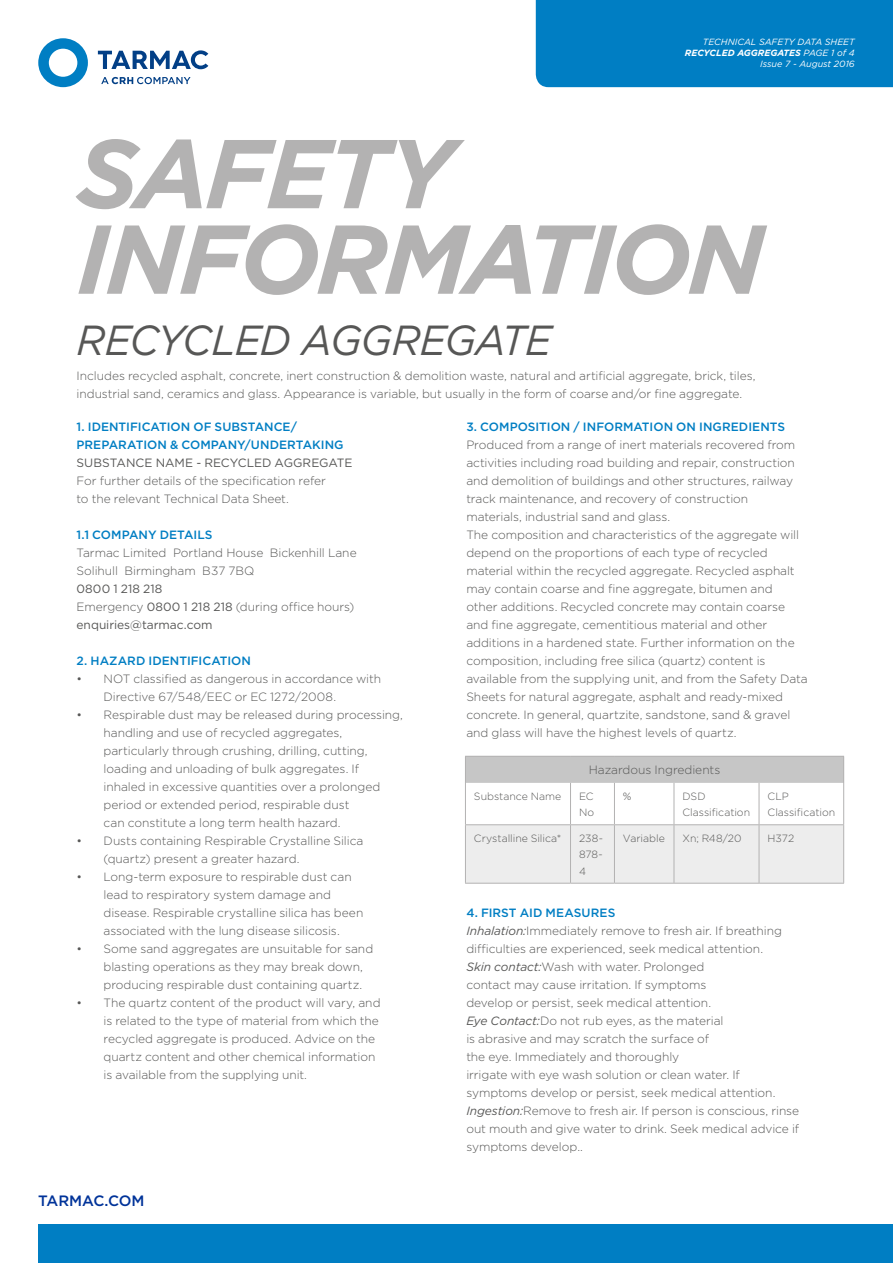
<style>
.page{position:relative;width:893px;height:1263px;background:#fff}
.page>*{position:absolute;margin:0;border:0;box-sizing:border-box;transform-origin:0 0}
.t1{font:italic 700 97.5px/85.5px "Gotham";letter-spacing:-.04em;color:#b3b2b2}
.t2{font:italic 42px "Gotham";letter-spacing:-.03em;color:#575756;scale:.96 1}
.t3{font:500 15px "Gotham";color:#039}
.t4{font:300 12px/18px "Gotham";letter-spacing:-.005em;color:#575756}
.t5{font:500 12px/18px "Gotham";letter-spacing:.005em;color:#007ec3}
.t6{font:12px/18px "Gotham";color:#575756}
.t7{font:300 10.5px/16.5px "Gotham";color:#575756}
.t8{font:italic 9px/10.8px "Gotham";color:#fff;text-align:right}
.s1{font-weight:700}
.s2{font-weight:300}
.s3{font-weight:500;color:#007ec3}
.s4{font-weight:400;font-style:italic}
</style>
<div class="page">
<div style="left:38px;top:1225px;width:855px;height:38px;background:#007ec3"></div>
<svg style="left:101px;top:77px;width:90px;height:7px"></svg>
<svg style="left:98px;top:50px;width:110px;height:19px"></svg>
<svg style="left:38px;top:38px;width:50px;height:49px"></svg>
<div style="left:536px;top:0;width:357px;height:87px;background:#007ec3"></div>
<hr style="left:465px;top:756px;width:105px;height:1px;background:#b3b2b2">
<hr style="left:570px;top:756px;width:44px;height:1px;background:#b3b2b2">
<hr style="left:614px;top:756px;width:60px;height:1px;background:#b3b2b2">
<hr style="left:674px;top:756px;width:85px;height:1px;background:#b3b2b2">
<hr style="left:759px;top:756px;width:85px;height:1px;background:#b3b2b2">
<svg style="left:465px;top:757px;width:379px;height:126px"></svg>
<hr style="left:465px;top:783px;width:1px;height:41px;background:#b3b2b2">
<hr style="left:570px;top:783px;width:1px;height:41px;background:#b3b2b2">
<hr style="left:614px;top:783px;width:1px;height:41px;background:#b3b2b2">
<hr style="left:674px;top:783px;width:1px;height:41px;background:#b3b2b2">
<hr style="left:759px;top:783px;width:1px;height:41px;background:#b3b2b2">
<hr style="left:843px;top:783px;width:1px;height:41px;background:#b3b2b2">
<hr style="left:465px;top:824px;width:105px;height:1px;background:#b3b2b2">
<hr style="left:465px;top:825px;width:1px;height:58px;background:#b3b2b2">
<hr style="left:570px;top:824px;width:44px;height:1px;background:#b3b2b2">
<hr style="left:570px;top:825px;width:1px;height:58px;background:#b3b2b2">
<hr style="left:614px;top:824px;width:60px;height:1px;background:#b3b2b2">
<hr style="left:614px;top:825px;width:1px;height:58px;background:#b3b2b2">
<hr style="left:674px;top:824px;width:85px;height:1px;background:#b3b2b2">
<hr style="left:674px;top:825px;width:1px;height:58px;background:#b3b2b2">
<hr style="left:759px;top:824px;width:85px;height:1px;background:#b3b2b2">
<hr style="left:759px;top:825px;width:1px;height:58px;background:#b3b2b2">
<hr style="left:843px;top:825px;width:1px;height:58px;background:#b3b2b2">
<hr style="left:465px;top:883px;width:105px;height:1px;background:#b3b2b2">
<hr style="left:570px;top:883px;width:44px;height:1px;background:#b3b2b2">
<hr style="left:614px;top:883px;width:60px;height:1px;background:#b3b2b2">
<hr style="left:674px;top:883px;width:85px;height:1px;background:#b3b2b2">
<hr style="left:759px;top:883px;width:85px;height:1px;background:#b3b2b2">
<p class="t8" style="left:685px;top:37px;width:171px">TECHNICAL SAFETY DATA SHEET<br><span class="s1">RECYCLED AGGREGATES</span> PAGE 1 of 4<br>Issue 7 - August 2016</p>
<h1 class="t1" style="left:77px;top:130px;width:689px">SAFETY<br>INFORMATION</h1>
<h2 class="t2" style="left:77px;top:313px;width:496px">RECYCLED AGGREGATE</h2>
<p class="t4" style="left:77px;top:366px;width:680px">Includes recycled asphalt, concrete, inert construction &amp; demolition waste, natural and artificial aggregate, brick, tiles, industrial sand, ceramics and glass. Appearance is variable, but usually in the form of coarse and/or fine aggregate.</p>
<p class="t5" style="left:77px;top:417px;width:269px">1. IDENTIFICATION OF SUBSTANCE/<br>PREPARATION &amp; COMPANY/UNDERTAKING</p>
<p class="t6" style="left:77px;top:453px;width:278px">SUBSTANCE NAME - RECYCLED AGGREGATE</p>
<p class="t4" style="left:77px;top:471px;width:251px">For further details of the specification refer to the relevant Technical Data Sheet.</p>
<p class="t5" style="left:77px;top:525px;width:138px">1.1 COMPANY DETAILS</p>
<p class="t4" style="left:77px;top:543px;width:282px">Tarmac Limited Portland House Bickenhill Lane<br>Solihull Birmingham B37 7BQ</p>
<p class="t6" style="left:77px;top:579px;width:279px">0800 1 218 218<br><span class="s2">Emergency</span> 0800 1 218 218 <span class="s2">(during office hours) </span>enquiries@tarmac.com</p>
<p class="t5" style="left:77px;top:651px;width:176px">2. HAZARD IDENTIFICATION</p>
<p class="t4" style="left:104px;top:669px;width:279px;text-indent:-27px">• NOT classified as dangerous in accordance with<br>Directive 67/548/EEC or EC 1272/2008.</p>
<p class="t4" style="left:104px;top:705px;width:301px;text-indent:-27px">• Respirable dust may be released during processing, handling and use of recycled aggregates, particularly through crushing, drilling, cutting, loading and unloading of bulk aggregates. If inhaled in excessive quantities over a prolonged period or extended period, respirable dust<br>can constitute a long term health hazard.</p>
<p class="t4" style="left:104px;top:831px;width:261px;text-indent:-27px">• Dusts containing Respirable Crystalline Silica (quartz) present a greater hazard.</p>
<p class="t4" style="left:104px;top:867px;width:261px;text-indent:-27px">• Long-term exposure to respirable dust can lead to respiratory system damage and disease. Respirable crystalline silica has been associated with the lung disease silicosis.</p>
<p class="t4" style="left:104px;top:939px;width:271px;text-indent:-27px">• Some sand aggregates are unsuitable for sand blasting operations as they may break down, producing respirable dust containing quartz.</p>
<p class="t4" style="left:104px;top:993px;width:279px;text-indent:-27px">• The quartz content of the product will vary, and is related to the type of material from which the recycled aggregate is produced. Advice on the quartz content and other chemical information is available from the supplying unit.</p>
<p class="t3" style="left:38px;top:1190px;width:108px">TARMAC.COM</p>
<p class="t5" style="left:466px;top:417px;width:320px">3. COMPOSITION / INFORMATION ON INGREDIENTS</p>
<p class="t4" style="left:466px;top:435px;width:343px">Produced from a range of inert materials recovered from activities including road building and repair, construction and demolition of buildings and other structures, railway track maintenance, and recovery of construction<br>materials, industrial sand and glass.<br>The composition and characteristics of the aggregate will depend on the proportions of each type of recycled material within the recycled aggregate. Recycled asphalt may contain coarse and fine aggregate, bitumen and<br>other additions. Recycled concrete may contain coarse and fine aggregate, cementitious material and other additions in a hardened state. Further information on the composition, including free silica (quartz) content is available from the supplying unit, and from the Safety Data Sheets for natural aggregate, asphalt and ready-mixed concrete. In general, quartzite, sandstone, sand &amp; gravel and glass will have the highest levels of quartz.</p>
<p class="t4" style="left:589px;top:761px;width:133px">Hazardous Ingredients</p>
<p class="t7" style="left:474px;top:787px;width:89px">Substance Name</p>
<p class="t7" style="left:579px;top:787px;width:17px">EC<br>No</p>
<p class="t7" style="left:623px;top:787px;width:10px">%</p>
<p class="t7" style="left:682px;top:787px;width:69px">DSD<br>Classification</p>
<p class="t7" style="left:767px;top:787px;width:69px">CLP<br>Classification</p>
<p class="t7" style="left:474px;top:829px;width:89px">Crystalline Silica*</p>
<p class="t7" style="left:579px;top:829px;width:25px;text-align:justify">238- 878- 4</p>
<p class="t7" style="left:623px;top:829px;width:43px">Variable</p>
<p class="t7" style="left:682px;top:829px;width:61px">Xn; R48/20</p>
<p class="t7" style="left:767px;top:829px;width:28px">H372</p>
<p class="t4" style="left:466px;top:903px;width:334px"><span class="s3">4. FIRST AID MEASURES<br></span><span class="s4">Inhalation:</span>Immediately remove to fresh air. If breathing difficulties are experienced, seek medical attention.<br><span class="s4">Skin contact:</span>Wash with water. Prolonged<br>contact may cause irritation. If symptoms<br>develop or persist, seek medical attention.<br><span class="s4">Eye Contact:</span>Do not rub eyes, as the material<br>is abrasive and may scratch the surface of<br>the eye. Immediately and thoroughly<br>irrigate with eye wash solution or clean water. If symptoms develop or persist, seek medical attention.<br><span class="s4">Ingestion:</span>Remove to fresh air. If person is conscious, rinse out mouth and give water to drink. Seek medical advice if symptoms develop..</p>
</div>
